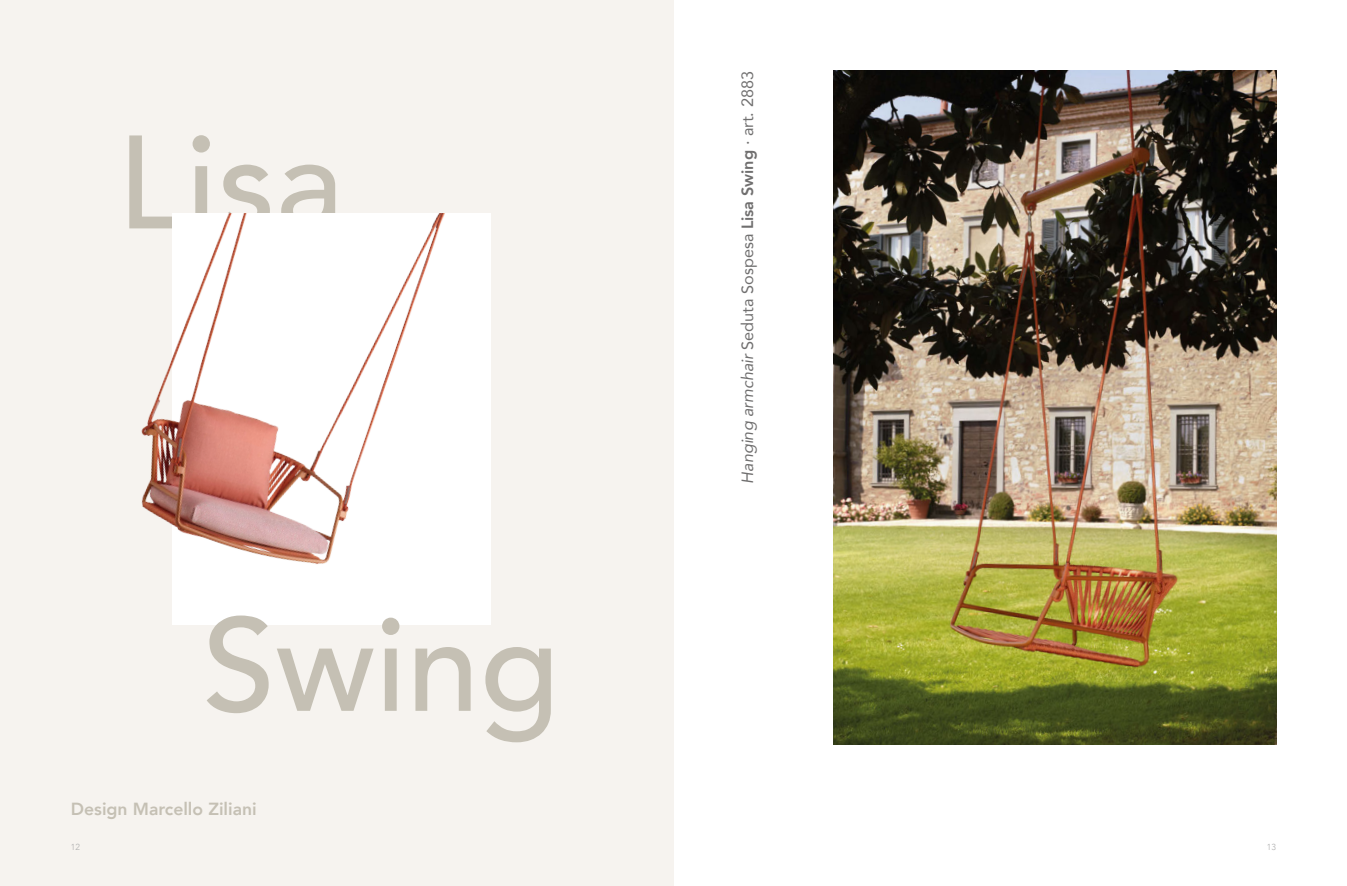
<style>
.page{position:relative;width:1347px;height:886px;background:#fff}
.page>*{position:absolute;margin:0;border:0;box-sizing:border-box;transform-origin:0 0}
.t1{font:500 131.25px "Avenir";color:#c5c0b4}
.t2{font:800 17.5px "Avenir";color:#c5c0b4}
.t3{font:16.25px "Avenir";color:#706f6f}
.t4{font:300 8.75px "Avenir";color:#aeaeae}
.s1{font-style:italic}
.s2{font-weight:800}
</style>
<div class="page">
<div style="left:0;top:0;width:673px;height:886px;background:#f6f3ef"></div>
<img style="left:833px;top:71px;width:443px;height:673px">
<div style="left:172px;top:213px;width:319px;height:412px;background:#fff"></div>
<img style="left:141px;top:213px;width:304px;height:351px">
<h1 class="t1" style="left:117px;top:69px;width:228px">Lisa</h1>
<h1 class="t1" style="left:202px;top:551px;width:359px">Swing</h1>
<p class="t2" style="left:71px;top:795px;width:187px">Design Marcello Ziliani</p>
<p class="t3" style="left:734px;top:483px;width:414px;rotate:-90deg"><span class="s1">Hanging armchair</span> Seduta Sospesa <span class="s2">Lisa Swing</span> ∙ art. 2883</p>
<p class="t4" style="left:71px;top:842px;width:11px">12</p>
<p class="t4" style="left:1266px;top:842px;width:11px">13</p>
</div>
